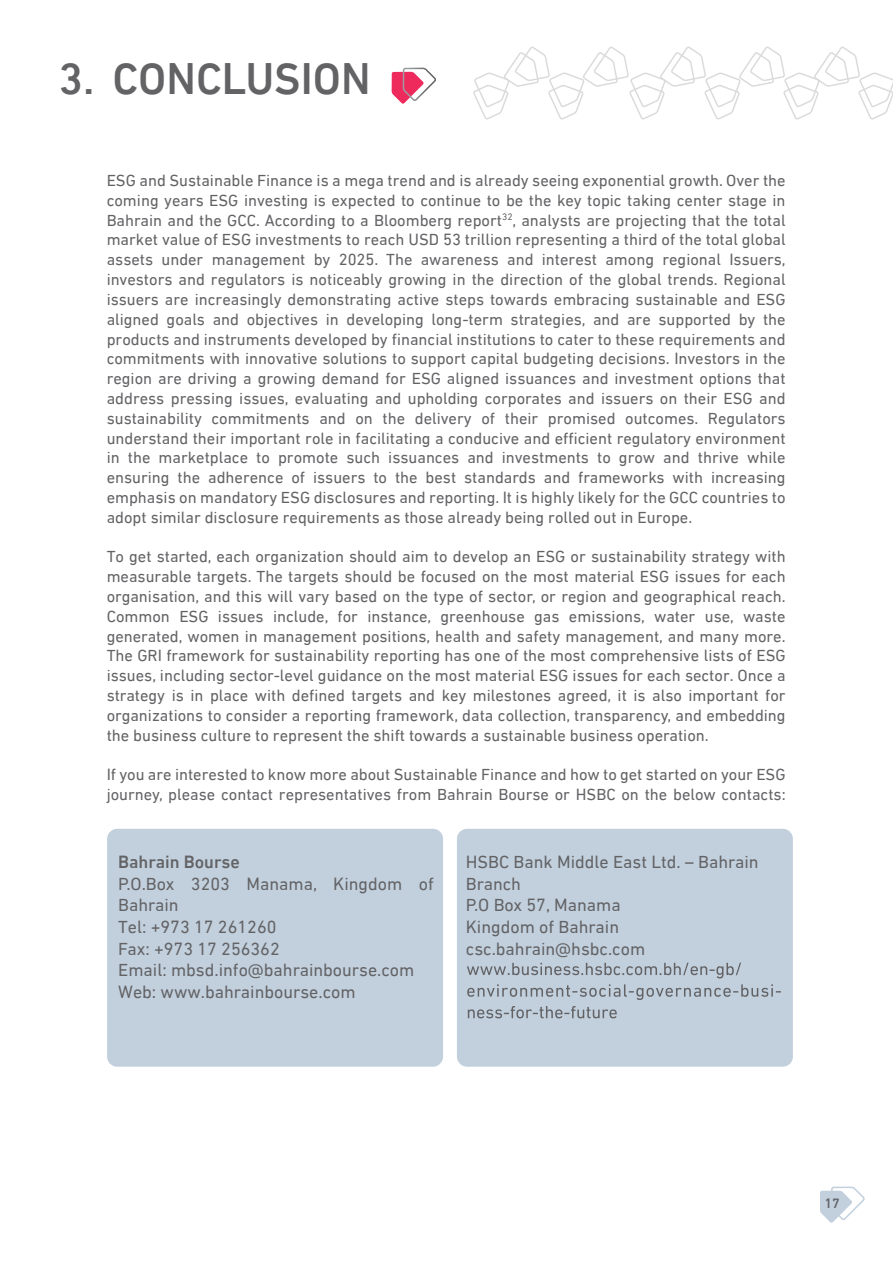
<style>
.page{position:relative;width:893px;height:1263px;background:#fff}
.page>*{position:absolute;margin:0;border:0;box-sizing:border-box;transform-origin:0 0}
.t1{font:500 45px "DIN Next LTW23";color:#636366}
.t2{font:18px/21.6px "DIN Next LTW23";color:#636366}
.t3{font:500 18px "DIN Next LTW23";color:#636366}
.t4{font:16.5px/19.8px "DIN Next LTW23";color:#636366;text-align:justify}
.t5{font:500 13.95px "DIN Next LTW23";color:#636366}
</style>
<div class="page">
<div style="left:107px;top:829px;width:336px;height:238px;background:#c2d0dd;border-radius:10px"></div>
<div style="left:457px;top:829px;width:336px;height:238px;background:#c2d0dd;border-radius:10px"></div>
<svg style="left:392px;top:67px;width:44px;height:37px"></svg>
<svg style="left:473px;top:47px;width:420px;height:73px"></svg>
<svg style="left:820px;top:1186px;width:45px;height:37px"></svg>
<svg style="left:467px;top:962px;width:274px;height:16px"></svg>
<svg style="left:467px;top:984px;width:314px;height:16px"></svg>
<svg style="left:468px;top:1006px;width:149px;height:12px"></svg>
<h1 class="t1" style="left:58px;top:52px;width:314px">3. CONCLUSION</h1>
<p class="t4" style="left:107px;top:170px;width:680px">ESG and Sustainable Finance is a mega trend and is already seeing exponential growth. Over the coming years ESG investing is expected to continue to be the key topic taking center stage in Bahrain and the GCC. According to a Bloomberg report<sup>32</sup>, analysts are projecting that the total market value of ESG investments to reach USD 53 trillion representing a third of the total global assets under management by 2025. The awareness and interest among regional Issuers, investors and regulators is noticeably growing in the direction of the global trends. Regional issuers are increasingly demonstrating active steps towards embracing sustainable and ESG aligned goals and objectives in developing long-term strategies, and are supported by the products and instruments developed by financial institutions to cater to these requirements and commitments with innovative solutions to support capital budgeting decisions. Investors in the region are driving a growing demand for ESG aligned issuances and investment options that address pressing issues, evaluating and upholding corporates and issuers on their ESG and sustainability commitments and on the delivery of their promised outcomes. Regulators understand their important role in facilitating a conducive and efficient regulatory environment in the marketplace to promote such issuances and investments to grow and thrive while ensuring the adherence of issuers to the best standards and frameworks with increasing emphasis on mandatory ESG disclosures and reporting. It is highly likely for the GCC countries to adopt similar disclosure requirements as those already being rolled out in Europe.</p>
<p class="t4" style="left:107px;top:547px;width:680px">To get started, each organization should aim to develop an ESG or sustainability strategy with measurable targets. The targets should be focused on the most material ESG issues for each organisation, and this will vary based on the type of sector, or region and geographical reach.<br>Common ESG issues include, for instance, greenhouse gas emissions, water use, waste generated, women in management positions, health and safety management, and many more.<br>The GRI framework for sustainability reporting has one of the most comprehensive lists of ESG issues, including sector-level guidance on the most material ESG issues for each sector. Once a strategy is in place with defined targets and key milestones agreed, it is also important for organizations to consider a reporting framework, data collection, transparency, and embedding the business culture to represent the shift towards a sustainable business operation.</p>
<p class="t4" style="left:107px;top:764px;width:680px">If you are interested to know more about Sustainable Finance and how to get started on your ESG journey, please contact representatives from Bahrain Bourse or HSBC on the below contacts:</p>
<p class="t3" style="left:118px;top:851px;width:123px">Bahrain Bourse</p>
<p class="t2" style="left:118px;top:873px;width:317px">P.O.Box 3203 Manama, Kingdom of<br>Bahrain<br>Tel: +973 17 261260<br>Fax: +973 17 256362<br>Email: mbsd.info@bahrainbourse.com<br>Web: www.bahrainbourse.com</p>
<p class="t2" style="left:466px;top:851px;width:294px">HSBC Bank Middle East Ltd. – Bahrain<br>Branch<br>P.O Box 57, Manama<br>Kingdom of Bahrain csc.bahrain@hsbc.com</p>
<p class="t5" style="left:824px;top:1195px;width:17px">17</p>
</div>
